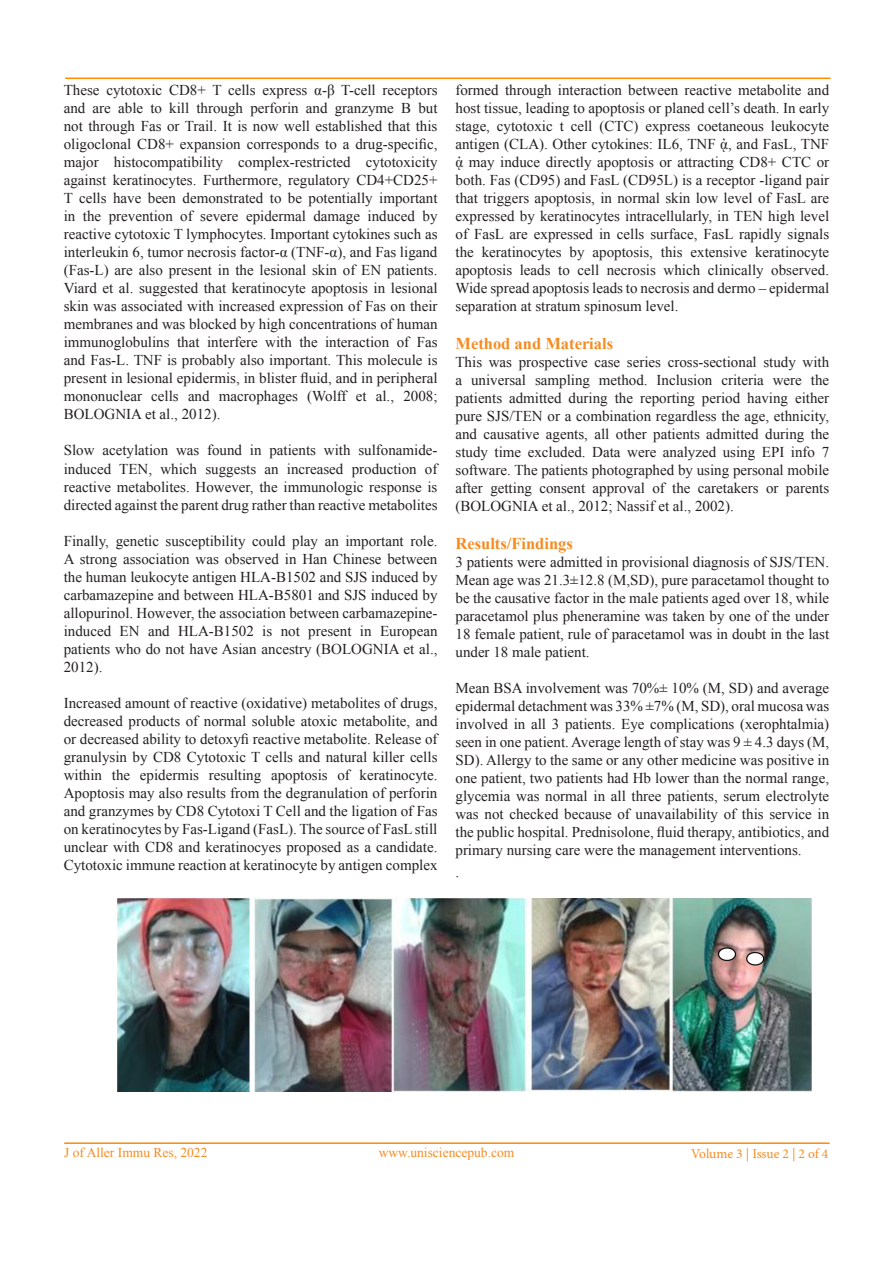
<style>
.page{position:relative;width:893px;height:1263px;background:#fff}
.page>*{position:absolute;margin:0;border:0;box-sizing:border-box;transform-origin:0 0}
.t1{font:700 16.5px "Times New Roman";color:#f68b1f}
.t2{font:15px/18px "Times New Roman";color:#231f20;text-align:justify}
.t3{font:13.5px "Times New Roman";color:#f68b21}
.t4{font:13.5px "Minion Pro";letter-spacing:-.005em;color:#f68b21}
</style>
<div class="page">
<hr style="left:64px;top:1142px;width:766px;height:2px;background:#ff8b01">
<hr style="left:65px;top:78px;width:765px;height:1px;background:#ff8b01">
<img style="left:117px;top:898px;width:695px;height:193px">
<p class="t2" style="left:64px;top:81px;width:375px">These cytotoxic CD8+ T cells express α-β T-cell receptors and are able to kill through perforin and granzyme B but not through Fas or Trail. It is now well established that this oligoclonal CD8+ expansion corresponds to a drug-specific, major histocompatibility complex-restricted cytotoxicity against keratinocytes. Furthermore, regulatory CD4+CD25+ T cells have been demonstrated to be potentially important in the prevention of severe epidermal damage induced by reactive cytotoxic T lymphocytes. Important cytokines such as interleukin 6, tumor necrosis factor-α (TNF-α), and Fas ligand (Fas-L) are also present in the lesional skin of EN patients.<br>Viard et al. suggested that keratinocyte apoptosis in lesional skin was associated with increased expression of Fas on their membranes and was blocked by high concentrations of human immunoglobulins that interfere with the interaction of Fas and Fas-L. TNF is probably also important. This molecule is present in lesional epidermis, in blister fluid, and in peripheral mononuclear cells and macrophages (Wolff et al., 2008; BOLOGNIA et al., 2012).</p>
<p class="t2" style="left:64px;top:441px;width:375px">Slow acetylation was found in patients with sulfonamide&shy;induced TEN, which suggests an increased production of reactive metabolites. However, the immunologic response is directed against the parent drug rather than reactive metabolites</p>
<p class="t2" style="left:64px;top:531px;width:375px">Finally, genetic susceptibility could play an important role.<br>A strong association was observed in Han Chinese between the human leukocyte antigen HLA-B1502 and SJS induced by carbamazepine and between HLA-B5801 and SJS induced by allopurinol. However, the association between carbamazepine&shy;induced EN and HLA-B1502 is not present in European patients who do not have Asian ancestry (BOLOGNIA et al., 2012).</p>
<p class="t2" style="left:64px;top:693px;width:375px">Increased amount of reactive (oxidative) metabolites of drugs, decreased products of normal soluble atoxic metabolite, and or decreased ability to detoxyfi reactive metabolite. Release of</p>
<p class="t2" style="left:64px;top:747px;width:375px">granulysin by CD8 Cytotoxic T cells and natural killer cells within the epidermis resulting apoptosis of keratinocyte.<br>Apoptosis may also results from the degranulation of perforin and granzymes by CD8 Cytotoxi T Cell and the ligation of Fas on keratinocytes by Fas-Ligand (FasL). The source of FasL still unclear with CD8 and keratinocyes proposed as a candidate.<br>Cytotoxic immune reaction at keratinocyte by antigen complex</p>
<p class="t2" style="left:455px;top:81px;width:375px">formed through interaction between reactive metabolite and host tissue, leading to apoptosis or planed cell’s death. In early</p>
<p class="t2" style="left:455px;top:117px;width:375px">stage, cytotoxic t cell (CTC) express coetaneous leukocyte antigen (CLA). Other cytokines: IL6, TNF ᾀ, and FasL, TNF ᾀ may induce directly apoptosis or attracting CD8+ CTC or both. Fas (CD95) and FasL (CD95L) is a receptor -ligand pair that triggers apoptosis, in normal skin low level of FasL are expressed by keratinocytes intracellularly, in TEN high level of FasL are expressed in cells surface, FasL rapidly signals the keratinocytes by apoptosis, this extensive keratinocyte apoptosis leads to cell necrosis which clinically observed.<br>Wide spread apoptosis leads to necrosis and dermo – epidermal separation at stratum spinosum level.</p>
<p class="t1" style="left:455px;top:332px;width:159px">Method and Materials</p>
<p class="t2" style="left:455px;top:353px;width:375px">This was prospective case series cross-sectional study with a universal sampling method. Inclusion criteria were the patients admitted during the reporting period having either pure SJS/TEN or a combination regardless the age, ethnicity, and causative agents, all other patients admitted during the study time excluded. Data were analyzed using EPI info 7 software. The patients photographed by using personal mobile after getting consent approval of the caretakers or parents (BOLOGNIA et al., 2012; Nassif et al., 2002).</p>
<p class="t1" style="left:455px;top:532px;width:119px">Results/Findings</p>
<p class="t2" style="left:455px;top:553px;width:375px">3 patients were admitted in provisional diagnosis of SJS/TEN.<br>Mean age was 21.3±12.8 (M,SD), pure paracetamol thought to be the causative factor in the male patients aged over 18, while paracetamol plus pheneramine was taken by one of the under 18 female patient, rule of paracetamol was in doubt in the last under 18 male patient.</p>
<p class="t2" style="left:455px;top:679px;width:375px">Mean BSA involvement was 70%± 10% (M, SD) and average epidermal detachment was 33% ±7% (M, SD), oral mucosa was involved in all 3 patients. Eye complications (xerophtalmia) seen in one patient. Average length of stay was 9 ± 4.3 days (M, SD). Allergy to the same or any other medicine was positive in one patient, two patients had Hb lower than the normal range, glycemia was normal in all three patients, serum electrolyte was not checked because of unavailability of this service in the public hospital. Prednisolone, fluid therapy, antibiotics, and primary nursing care were the management interventions.</p>
<p class="t2" style="left:455px;top:862px;width:5px">.</p>
<p class="t3" style="left:64px;top:1143px;width:145px">J of Aller Immu Res, 2022</p>
<p class="t3" style="left:379px;top:1143px;width:137px">www.unisciencepub.com</p>
<p class="t4" style="left:691px;top:1144px;width:139px">Volume 3 | Issue 2 | 2 of 4</p>
</div>
